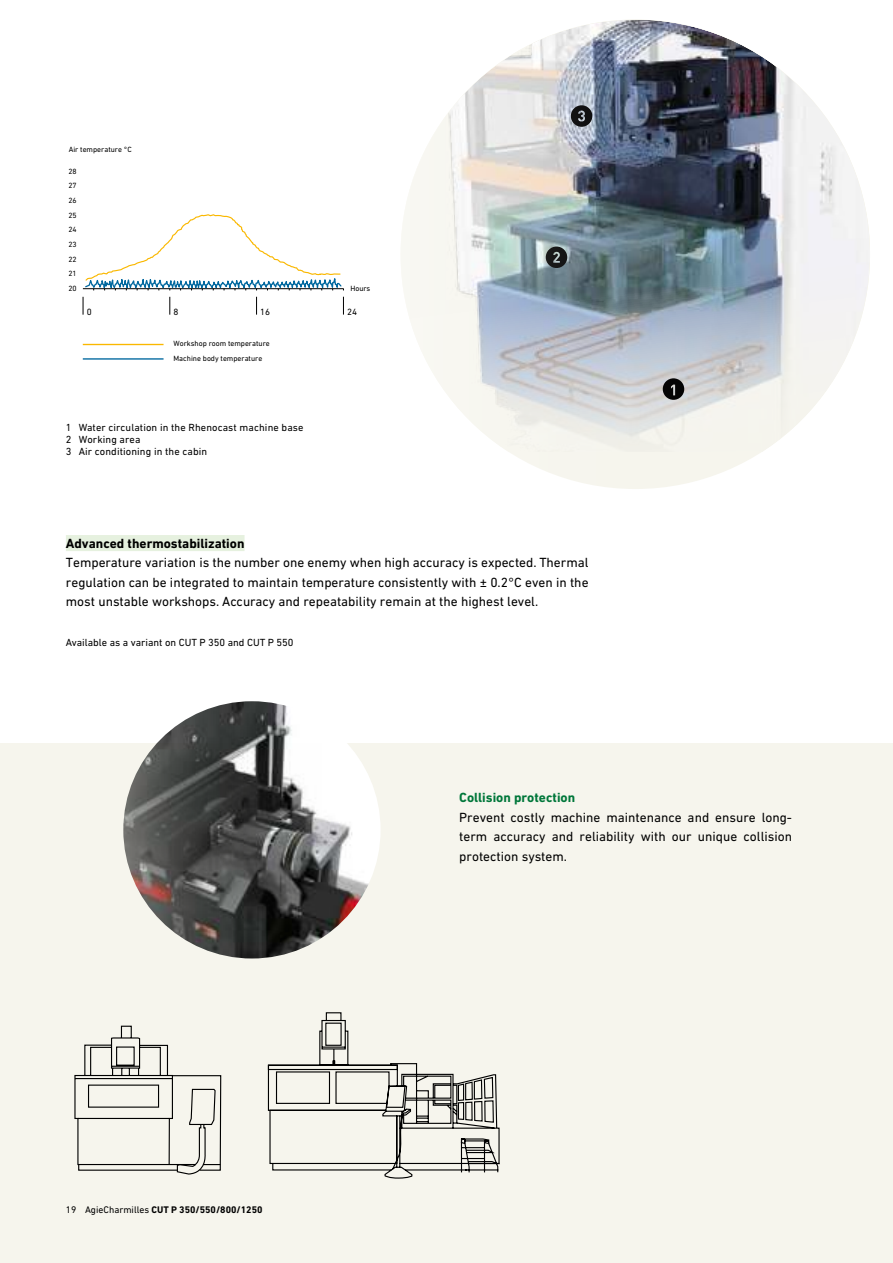
<style>
.page{position:relative;width:893px;height:1263px;background:#fff}
.page>*{position:absolute;margin:0;border:0;box-sizing:border-box;transform-origin:0 0}
.t1{font:13.5px/19.5px "DIN Next W1 G";color:#000;text-align:justify}
.t2{font:700 13.5px "DIN Next W1 G";color:#000}
.t3{font:700 13.5px "DIN Next W1 G";color:#00773a}
.t4{font:10.5px/12px "DIN Next W1 G";letter-spacing:.01em;color:#000}
.t5{font:700 9.75px "DIN Next W1 G";color:#000}
.t6{font:9.15px "DIN Next W1 G";color:#000}
.t7{font:7.65px/14.4px "DIN Next W1 G";color:#000}
.s1{font-weight:400}
</style>
<div class="page">
<div style="left:0;top:743px;width:893px;height:520px;background:#f6f5ed"></div>
<img style="left:123px;top:701px;width:258px;height:257px;border-radius:129px">
<div style="left:401px;top:20px;width:469px;height:469px;background:#f6f5ed;border-radius:50%"></div>
<img style="left:401px;top:20px;width:469px;height:431px">
<svg style="left:571px;top:105px;width:21px;height:22px"></svg>
<svg style="left:546px;top:247px;width:21px;height:21px"></svg>
<svg style="left:663px;top:378px;width:21px;height:22px"></svg>
<svg style="left:74px;top:1025px;width:148px;height:150px"></svg>
<svg style="left:267px;top:1012px;width:233px;height:167px"></svg>
<hr style="left:83px;top:344px;width:81px;height:1px;background:#fab800">
<hr style="left:83px;top:358px;width:81px;height:2px;background:#00689f">
<svg style="left:83px;top:214px;width:261px;height:101px"></svg>
<div style="left:66px;top:535px;width:179px;height:16px;background:#e6f1df"></div>
<p class="t7" style="left:69px;top:143px;width:64px">Air temperature °C</p>
<p class="t7" style="left:68px;top:164px;width:10px">28</p>
<p class="t7" style="left:68px;top:179px;width:10px">27</p>
<p class="t7" style="left:68px;top:194px;width:10px">26</p>
<p class="t7" style="left:68px;top:208px;width:10px">25</p>
<p class="t7" style="left:68px;top:223px;width:10px">24</p>
<p class="t7" style="left:68px;top:238px;width:10px">23</p>
<p class="t7" style="left:68px;top:253px;width:10px">22</p>
<p class="t7" style="left:68px;top:267px;width:10px">21</p>
<p class="t7" style="left:68px;top:282px;width:10px">20</p>
<p class="t7" style="left:350px;top:281px;width:22px">Hours</p>
<p class="t6" style="left:87px;top:309px;width:6px">0</p>
<p class="t6" style="left:174px;top:309px;width:6px">8</p>
<p class="t6" style="left:260px;top:309px;width:11px">16</p>
<p class="t6" style="left:347px;top:309px;width:11px">24</p>
<p class="t7" style="left:173px;top:337px;width:98px">Workshop room temperature<br>Machine body temperature</p>
<p class="t4" style="left:66px;top:422px;width:239px">1 Water circulation in the Rhenocast machine base<br>2 Working area<br>3 Air conditioning in the cabin</p>
<p class="t2" style="left:66px;top:538px;width:180px">Advanced thermostabilization</p>
<p class="t1" style="left:66px;top:553px;width:524px">Temperature variation is the number one enemy when high accuracy is expected. Thermal regulation can be integrated to maintain temperature consistently with ± 0.2°C even in the most unstable workshops. Accuracy and repeatability remain at the highest level.</p>
<p class="t4" style="left:66px;top:636px;width:229px">Available as a variant on CUT P 350 and CUT P 550</p>
<p class="t5" style="left:66px;top:1204px;width:198px"><span class="s1">19 AgieCharmilles</span> CUT P 350/550/800/1250</p>
<p class="t3" style="left:459px;top:792px;width:117px">Collision protection</p>
<p class="t1" style="left:459px;top:807px;width:334px">Prevent costly machine maintenance and ensure long&shy;term accuracy and reliability with our unique collision protection system.</p>
</div>
